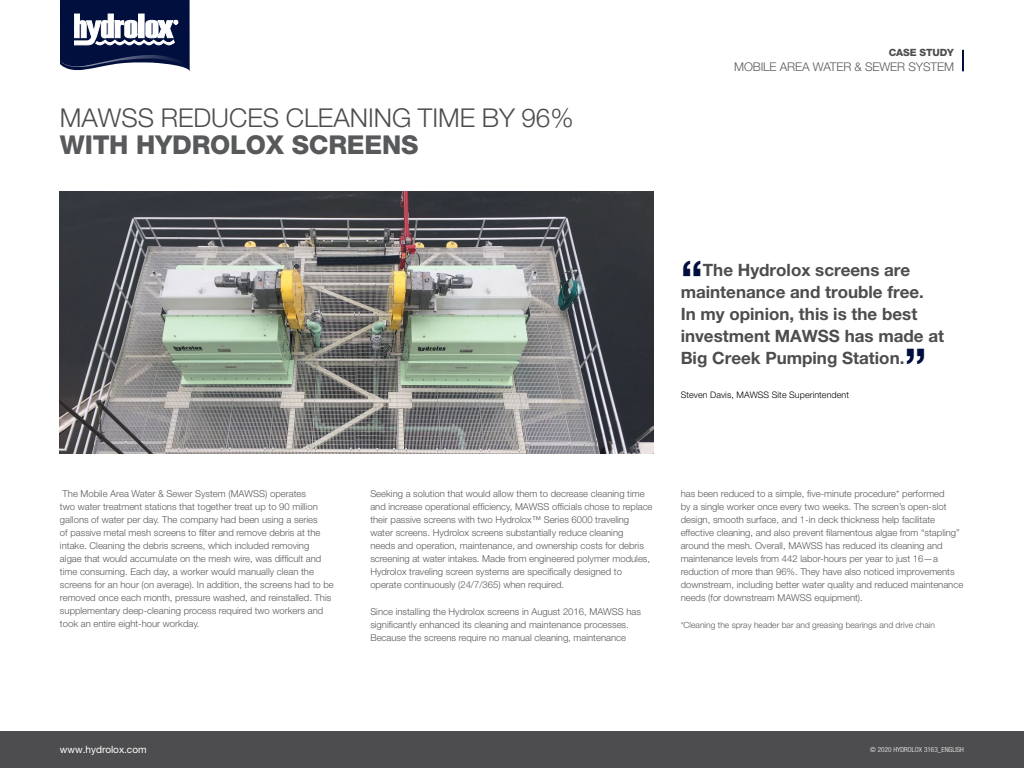
<style>
.page{position:relative;width:1024px;height:768px;background:#fff}
.page>*{position:absolute;margin:0;border:0;box-sizing:border-box;transform-origin:0 0}
.t1{font:700 48px "Helvetica Neue LT Pro";color:#000f3d}
.t2{font:300 26px "Helvetica Neue LT Pro";color:#4d4d4f}
.t3{font:800 26px "Helvetica Neue LT Pro";letter-spacing:-.01em;color:#58595b}
.t4{font:700 17px/22px "Helvetica Neue LT Pro";color:#4d4d4f}
.t5{font:300 12px "Helvetica Neue LT Pro";letter-spacing:-.01em;color:#58595b}
.t6{font:10px "Helvetica Neue LT Pro";color:#fff}
.t7{font:800 10px "Helvetica Neue LT Pro";letter-spacing:-.01em;color:#4d4d4f}
.t8{font:300 9.5px/13px "Helvetica Neue LT Pro";color:#58595b}
.t9{font:300 9px "Helvetica Neue LT Pro";letter-spacing:.005em;color:#000}
.t10{font:300 8.5px "Helvetica Neue LT Pro";color:#58595b}
.t11{font:300 condensed 7px "Helvetica Neue LT Pro";letter-spacing:.005em;color:#fff}
</style>
<div class="page">
<hr style="left:962px;top:50px;width:2px;height:21px;background:#000f3d">
<img style="left:60px;top:191px;width:594px;height:263px">
<div style="left:0;top:732px;width:1024px;height:36px;background:#4d4d4f"></div>
<svg style="left:60px;top:0;width:130px;height:71px"></svg>
<h2 class="t2" style="left:60px;top:101px;width:515px">MAWSS REDUCES CLEANING TIME BY 96%</h2>
<h2 class="t3" style="left:60px;top:129px;width:360px">WITH HYDROLOX SCREENS</h2>
<p class="t7" style="left:889px;top:47px;width:67px">CASE STUDY</p>
<p class="t5" style="left:734px;top:60px;width:221px">MOBILE AREA WATER &amp; SEWER SYSTEM</p>
<h1 class="t1" style="left:681px;top:248px;width:24px">“</h1>
<h3 class="t4" style="left:681px;top:258px;width:265px;text-indent:22px">The Hydrolox screens are maintenance and trouble free.<br>In my opinion, this is the best investment MAWSS has made at<br>Big Creek Pumping Station.</h3>
<h1 class="t1" style="left:904px;top:336px;width:24px">”</h1>
<p class="t9" style="left:681px;top:389px;width:170px">Steven Davis, MAWSS Site Superintendent</p>
<p class="t8" style="left:60px;top:487px;width:275px">The Mobile Area Water &amp; Sewer System (MAWSS) operates<br>two water treatment stations that together treat up to 90 million gallons of water per day. The company had been using a series<br>of passive metal mesh screens to filter and remove debris at the intake. Cleaning the debris screens, which included removing<br>algae that would accumulate on the mesh wire, was difficult and time consuming. Each day, a worker would manually clean the screens for an hour (on average). In addition, the screens had to be removed once each month, pressure washed, and reinstalled. This supplementary deep-cleaning process required two workers and took an entire eight-hour workday.</p>
<p class="t8" style="left:370px;top:487px;width:284px">Seeking a solution that would allow them to decrease cleaning time and increase operational efficiency, MAWSS officials chose to replace their passive screens with two Hydrolox™ Series 6000 traveling water screens. Hydrolox screens substantially reduce cleaning<br>needs and operation, maintenance, and ownership costs for debris screening at water intakes. Made from engineered polymer modules, Hydrolox traveling screen systems are specifically designed to operate continuously (24/7/365) when required.</p>
<p class="t8" style="left:370px;top:605px;width:272px">Since installing the Hydrolox screens in August 2016, MAWSS has significantly enhanced its cleaning and maintenance processes.<br>Because the screens require no manual cleaning, maintenance</p>
<p class="t8" style="left:681px;top:487px;width:284px">has been reduced to a simple, five-minute procedure* performed<br>by a single worker once every two weeks. The screen’s open-slot design, smooth surface, and 1-in deck thickness help facilitate effective cleaning, and also prevent filamentous algae from “stapling” around the mesh. Overall, MAWSS has reduced its cleaning and maintenance levels from 442 labor-hours per year to just 16—a reduction of more than 96%. They have also noticed improvements downstream, including better water quality and reduced maintenance needs (for downstream MAWSS equipment).</p>
<p class="t10" style="left:681px;top:620px;width:256px">*Cleaning the spray header bar and greasing bearings and drive chain</p>
<p class="t6" style="left:60px;top:744px;width:88px">www.hydrolox.com</p>
<p class="t11" style="left:870px;top:746px;width:95px">© 2020 HYDROLOX 3163_ENGLISH</p>
</div>
